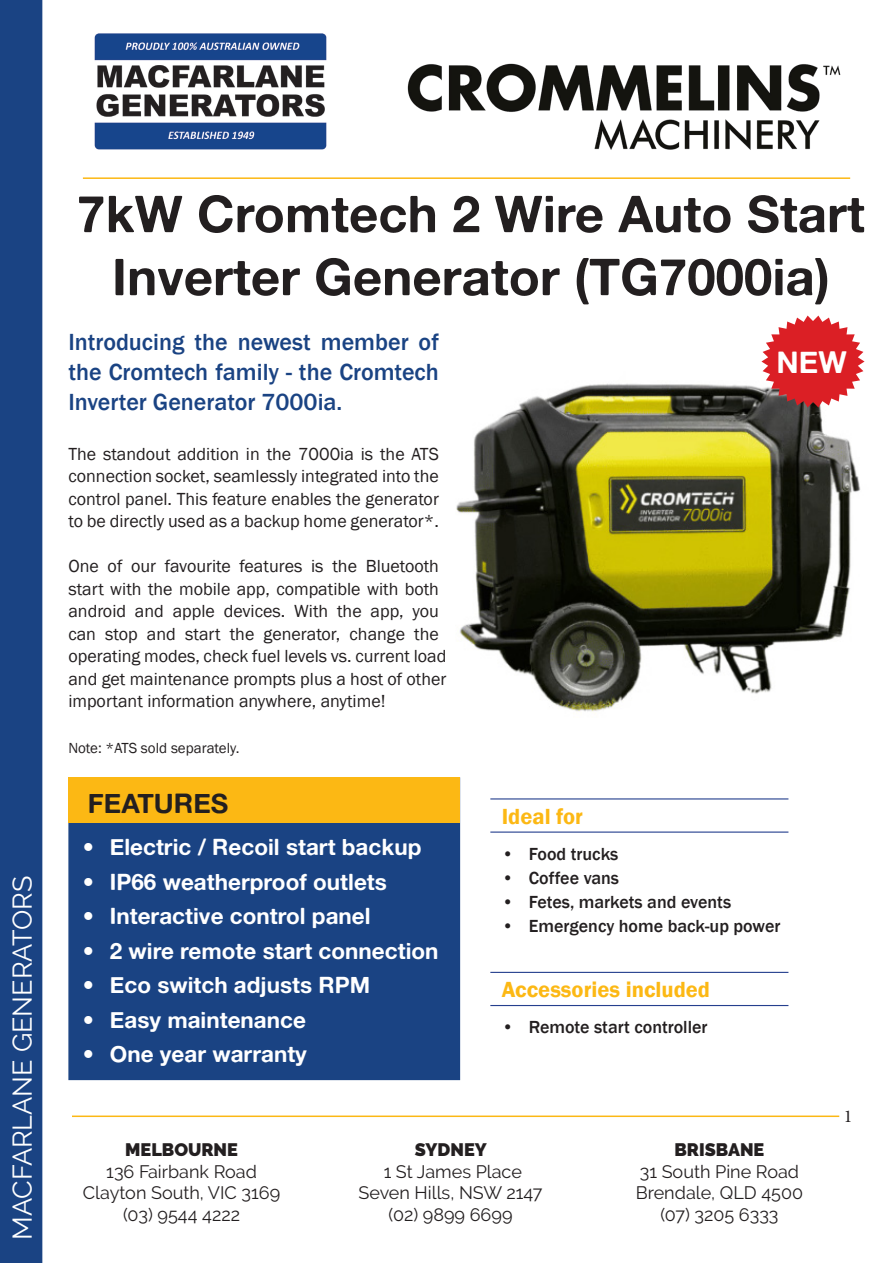
<style>
.page{position:relative;width:893px;height:1263px;background:#fff}
.page>*{position:absolute;margin:0;border:0;box-sizing:border-box;transform-origin:0 0}
.t1{font:51px/63px "Alte Haas Grotesk Bold";color:#231f20;text-align:center}
.t2{font:30.15px "Alte Haas Grotesk Bold";color:#fff}
.t3{font:27px "Raleway";color:#fff}
.t4{font:27px "Alte Haas Grotesk Bold";color:#231f20}
.t5{font:500 24px/30px "Franklin Gothic";color:#1a4383;text-align:justify}
.t6{font:22.5px "Alte Haas Grotesk Bold";color:#fff}
.t7{font:600 22.5px "Franklin Gothic";color:#fcb814}
.t8{font:18px/22.5px "Franklin Gothic";color:#231f20;text-align:justify}
.t9{font:18px/21.6px "Raleway";color:#231f20;text-align:center}
.t10{font:500 18px "Franklin Gothic";color:#231f20}
.t11{font:900 18px "Raleway";color:#231f20}
.t12{font:18px "Minion Pro";color:#231f20}
.t13{font:15px "Franklin Gothic";color:#231f20}
</style>
<div class="page">
<div style="left:0;top:0;width:42px;height:1263px;background:#1a4383"></div>
<hr style="left:72px;top:1115px;width:767px;height:2px;background:#fcb814">
<img style="left:94px;top:33px;width:233px;height:117px">
<hr style="left:83px;top:177px;width:767px;height:2px;background:#fcb814">
<img style="left:456px;top:361px;width:409px;height:351px">
<img style="left:407px;top:63px;width:434px;height:87px">
<div style="left:68px;top:777px;width:392px;height:303px;background:#1a4383"></div>
<div style="left:68px;top:777px;width:392px;height:45px;background:#fcb814"></div>
<hr style="left:490px;top:798px;width:298px;height:1px;background:#253f8e">
<hr style="left:490px;top:972px;width:298px;height:1px;background:#253f8e">
<hr style="left:490px;top:831px;width:298px;height:2px;background:#253f8e">
<hr style="left:490px;top:1005px;width:298px;height:1px;background:#253f8e">
<svg style="left:761px;top:316px;width:103px;height:91px"></svg>
<h3 class="t3" style="left:7px;top:1240px;width:366px;rotate:-90deg">MACFARLANE GENERATORS</h3>
<p class="t1" style="left:77px;top:181px;width:789px">7kW Cromtech 2 Wire Auto Start<br>Inverter Generator (TG7000ia)</p>
<p class="t5" style="left:68px;top:328px;width:372px">Introducing the newest member of the Cromtech family - the Cromtech Inverter Generator 7000ia.</p>
<p class="t8" style="left:68px;top:443px;width:372px">The standout addition in the 7000ia is the ATS connection socket, seamlessly integrated into the control panel. This feature enables the generator to be directly used as a backup home generator*.</p>
<p class="t8" style="left:68px;top:556px;width:380px;text-align:left">One of our favourite features is the Bluetooth start with the mobile app, compatible with both android and apple devices. With the app, you can stop and start the generator, change the operating modes, check fuel levels vs. current load and get maintenance prompts plus a host of other important information anywhere, anytime!</p>
<p class="t13" style="left:68px;top:738px;width:173px">Note: *ATS sold separately.</p>
<p class="t4" style="left:88px;top:787px;width:142px">FEATURES</p>
<p class="t6" style="left:83px;top:833px;width:340px">• Electric / Recoil start backup</p>
<p class="t6" style="left:83px;top:868px;width:306px">• IP66 weatherproof outlets</p>
<p class="t6" style="left:83px;top:902px;width:289px">• Interactive control panel</p>
<p class="t6" style="left:83px;top:937px;width:357px">• 2 wire remote start connection</p>
<p class="t6" style="left:83px;top:971px;width:289px">• Eco switch adjusts RPM</p>
<p class="t6" style="left:83px;top:1006px;width:225px">• Easy maintenance</p>
<p class="t6" style="left:83px;top:1040px;width:226px">• One year warranty</p>
<p class="t2" style="left:776px;top:344px;width:72px">NEW</p>
<p class="t7" style="left:502px;top:802px;width:83px">Ideal for</p>
<p class="t10" style="left:502px;top:842px;width:118px">• Food trucks</p>
<p class="t10" style="left:502px;top:866px;width:119px">• Coffee vans</p>
<p class="t10" style="left:502px;top:890px;width:231px">• Fetes, markets and events</p>
<p class="t10" style="left:502px;top:914px;width:280px">• Emergency home back-up power</p>
<p class="t7" style="left:502px;top:976px;width:210px">Accessories included</p>
<p class="t10" style="left:502px;top:1016px;width:207px">• Remote start controller</p>
<p class="t12" style="left:844px;top:1104px;width:10px">1</p>
<p class="t11" style="left:125px;top:1139px;width:114px">MELBOURNE</p>
<p class="t9" style="left:83px;top:1160px;width:199px">136 Fairbank Road<br>Clayton South, VIC 3169 (03) 9544 4222</p>
<p class="t11" style="left:415px;top:1139px;width:73px">SYDNEY</p>
<p class="t9" style="left:384px;top:1160px;width:140px">1 St James Place</p>
<p class="t9" style="left:358px;top:1182px;width:186px">Seven Hills, NSW 2147</p>
<p class="t9" style="left:388px;top:1204px;width:126px">(02) 9899 6699</p>
<p class="t11" style="left:675px;top:1139px;width:91px">BRISBANE</p>
<p class="t9" style="left:640px;top:1160px;width:161px">31 South Pine Road</p>
<p class="t9" style="left:636px;top:1182px;width:169px">Brendale, QLD 4500</p>
<p class="t9" style="left:660px;top:1204px;width:120px">(07) 3205 6333</p>
</div>
